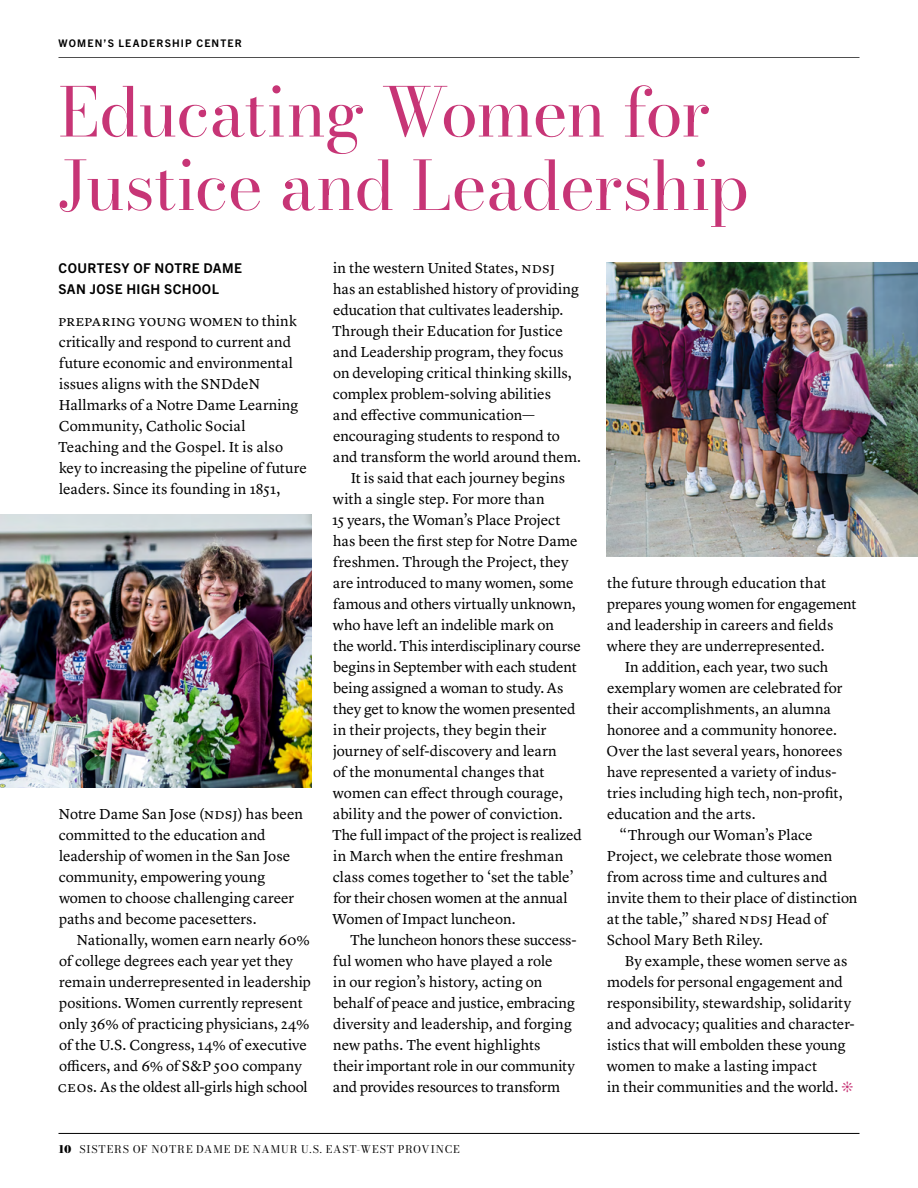
<style>
.page{position:relative;width:918px;height:1188px;background:#fff}
.page>*{position:absolute;margin:0;border:0;box-sizing:border-box;transform-origin:0 0}
.Article_Title{font:67.5px/73.5px "Bodoni Moda 18 pt";letter-spacing:-.02em;color:#c73576}
.Body_text_with_inden{font:15px/21px "Lyon Text";color:#000}
.Body_Text{font:15px/21px "Lyon Text";letter-spacing:.01em;color:#000}
.By_line{font:700 13.5px/21px "Trade Gothic Next LT Pro";letter-spacing:.03em;color:#000}
.t1{font:10.5px "Bodoni Moda 9 pt";letter-spacing:.085em;color:#000}
.t2{font:700 10.5px "Trade Gothic Next LT Pro";letter-spacing:.11em;color:#000}
.s1{color:#c73576}
.s2{font-weight:900}
</style>
<div class="page">
<hr style="left:58px;top:57px;width:802px;height:1px;background:#000">
<hr style="left:58px;top:1133px;width:802px;height:1px;background:#000">
<img style="left:0;top:514px;width:312px;height:274px">
<img style="left:606px;top:262px;width:312px;height:294px">
<p class="t2" style="left:58px;top:36px;width:185px">WOMEN’S LEADERSHIP CENTER</p>
<p class="Article_Title" style="left:58px;top:75px;width:693px">Educating Women for<br>Justice and Leadership</p>
<p class="By_line" style="left:58px;top:257px;width:185px">COURTESY OF NOTRE DAME<br>SAN JOSE HIGH SCHOOL</p>
<p class="Body_text_with_inden" style="left:332px;top:256px;width:250px">in the western United States, ndsj<br>has an established history of providing education that cultivates leadership.<br>Through their Education for Justice and Leadership program, they focus on developing critical thinking skills, complex problem-solving abilities<br>and effective communication— encouraging students to respond to and transform the world around them.</p>
<p class="Body_text_with_inden" style="left:332px;top:466px;width:251px;text-indent:19px">It is said that each journey begins with a single step. For more than<br>15 years, the Woman’s Place Project has been the first step for Notre Dame freshmen. Through the Project, they are introduced to many women, some famous and others virtually unknown, who have left an indelible mark on<br>the world. This interdisciplinary course begins in September with each student being assigned a woman to study. As they get to know the women presented in their projects, they begin their journey of self-discovery and learn<br>of the monumental changes that women can effect through courage, ability and the power of conviction.<br>The full impact of the project is realized in March when the entire freshman class comes together to ‘set the table’ for their chosen women at the annual Women of Impact luncheon.</p>
<p class="Body_text_with_inden" style="left:333px;top:928px;width:244px;text-indent:17px">The luncheon honors these success&shy;ful women who have played a role<br>in our region’s history, acting on behalf of peace and justice, embracing diversity and leadership, and forging new paths. The event highlights<br>their important role in our community and provides resources to transform</p>
<p class="Body_Text" style="left:58px;top:309px;width:250px">preparing young women to think critically and respond to current and future economic and environmental issues aligns with the SNDdeN Hallmarks of a Notre Dame Learning Community, Catholic Social Teaching and the Gospel. It is also key to increasing the pipeline of future leaders. Since its founding in 1851,</p>
<p class="Body_text_with_inden" style="left:607px;top:571px;width:251px">the future through education that prepares young women for engagement and leadership in careers and fields where they are underrepresented.</p>
<p class="Body_text_with_inden" style="left:607px;top:655px;width:238px;text-indent:18px">In addition, each year, two such exemplary women are celebrated for their accomplishments, an alumna honoree and a community honoree.<br>Over the last several years, honorees have represented a variety of indus&shy;tries including high tech, non-profit, education and the arts.</p>
<p class="Body_text_with_inden" style="left:607px;top:823px;width:252px;text-indent:13px">“Through our Woman’s Place<br>Project, we celebrate those women from across time and cultures and invite them to their place of distinction at the table,” shared ndsj Head of<br>School Mary Beth Riley.</p>
<p class="Body_text_with_inden" style="left:607px;top:949px;width:248px;text-indent:18px">By example, these women serve as models for personal engagement and responsibility, stewardship, solidarity and advocacy; qualities and character&shy;istics that will embolden these young women to make a lasting impact<br>in their communities and the world. <span class="s1">❊</span></p>
<p class="Body_Text" style="left:59px;top:802px;width:246px">Notre Dame San Jose (ndsj) has been committed to the education and leadership of women in the San Jose community, empowering young women to choose challenging career paths and become pacesetters.</p>
<p class="Body_text_with_inden" style="left:58px;top:928px;width:254px;text-indent:19px">Nationally, women earn nearly 60% of college degrees each year yet they remain underrepresented in leadership positions. Women currently represent only 36% of practicing physicians, 24% of the U.S. Congress, 14% of executive officers, and 6% of S&amp;P 500 company ceos. As the oldest all-girls high school</p>
<p class="t1" style="left:58px;top:1142px;width:403px"><span class="s2">10</span> SISTERS OF NOTRE DAME DE NAMUR U.S. EAST-WEST PROVINCE</p>
</div>
